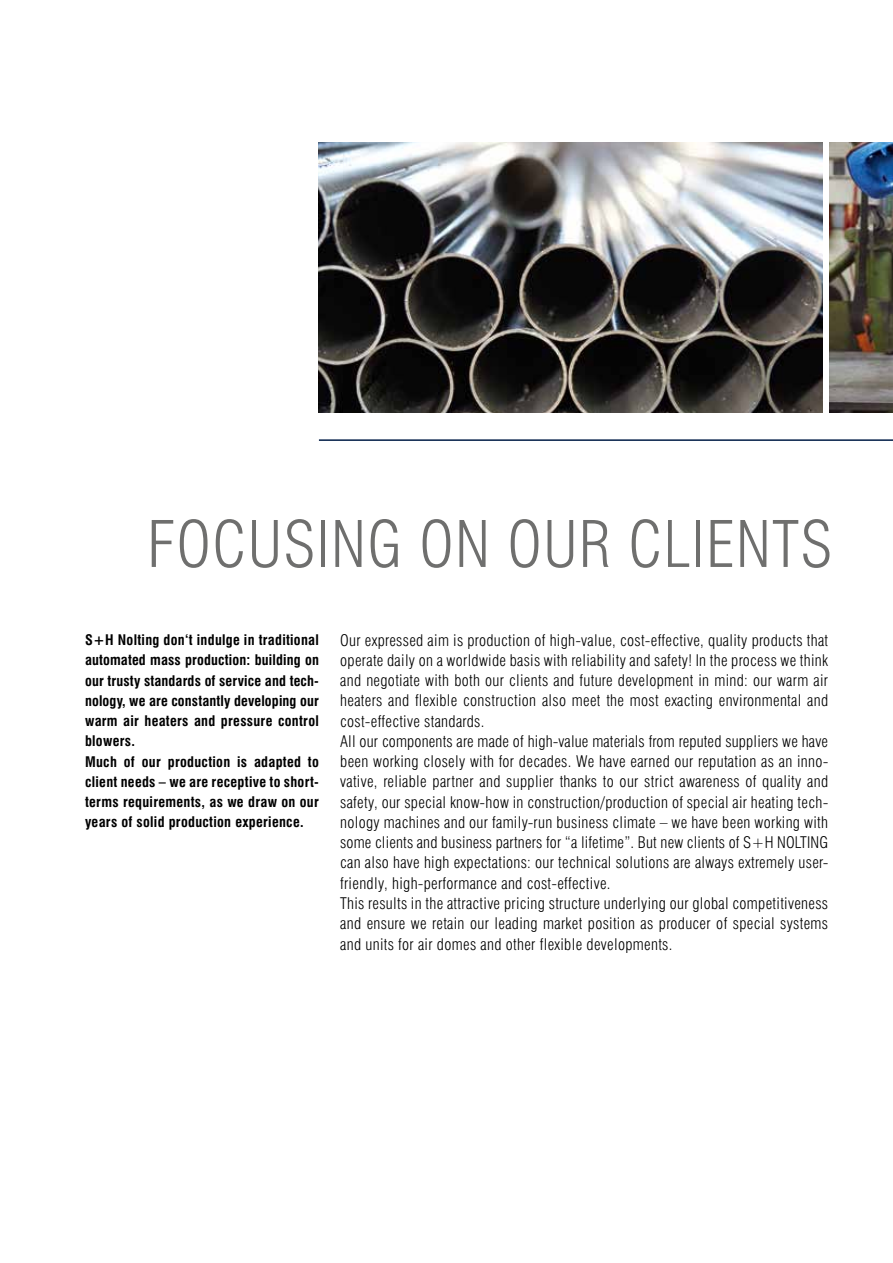
<style>
.page{position:relative;width:893px;height:1263px;background:#fff}
.page>*{position:absolute;margin:0;border:0;box-sizing:border-box;transform-origin:0 0}
.t1{font:300 condensed 63px "Swiss 721 BT";letter-spacing:.02em;color:#6f6f6e}
.t2{font:300 condensed 15.75px/20.2px "Swiss 721 BT";letter-spacing:.02em;color:#000}
.t3{font:700 condensed 14.25px/20.2px "Swiss 721 BT";letter-spacing:.02em;color:#000}
</style>
<div class="page">
<img style="left:829px;top:142px;width:64px;height:270px">
<img style="left:319px;top:142px;width:504px;height:270px">
<hr style="left:319px;top:439px;width:574px;height:2px;background:#001d46">
<h1 class="t1" style="left:147px;top:506px;width:394px">FOCUSING ON OUR</h1>
<h1 class="t1" style="left:628px;top:506px;width:174px">CLIENTS</h1>
<p class="t3" style="left:85px;top:630px;width:235px">S+H Nolting don‘t indulge in traditional automated mass production: building on our trusty standards of service and tech&shy;nology, we are constantly developing our warm air heaters and pressure control blowers.<br>Much of our production is adapted to client needs – we are receptive to short&shy;terms requirements, as we draw on our years of solid production experience.</p>
<p class="t2" style="left:340px;top:630px;width:489px">Our expressed aim is production of high-value, cost-effective, quality products that operate daily on a worldwide basis with reliability and safety! In the process we think and negotiate with both our clients and future development in mind: our warm air heaters and flexible construction also meet the most exacting environmental and cost-effective standards.<br>All our components are made of high-value materials from reputed suppliers we have been working closely with for decades. We have earned our reputation as an inno&shy;vative, reliable partner and supplier thanks to our strict awareness of quality and safety, our special know-how in construction/production of special air heating tech&shy;nology machines and our family-run business climate – we have been working with some clients and business partners for “a lifetime”. But new clients of S+H NOLTI NG can also have high expectations: our technical solutions are always extremely user&shy;friendly, high-performance and cost-effective.<br>This results in the attractive pricing structure underlying our global competitiveness and ensure we retain our leading market position as producer of special systems and units for air domes and other flexible developments.</p>
</div>
